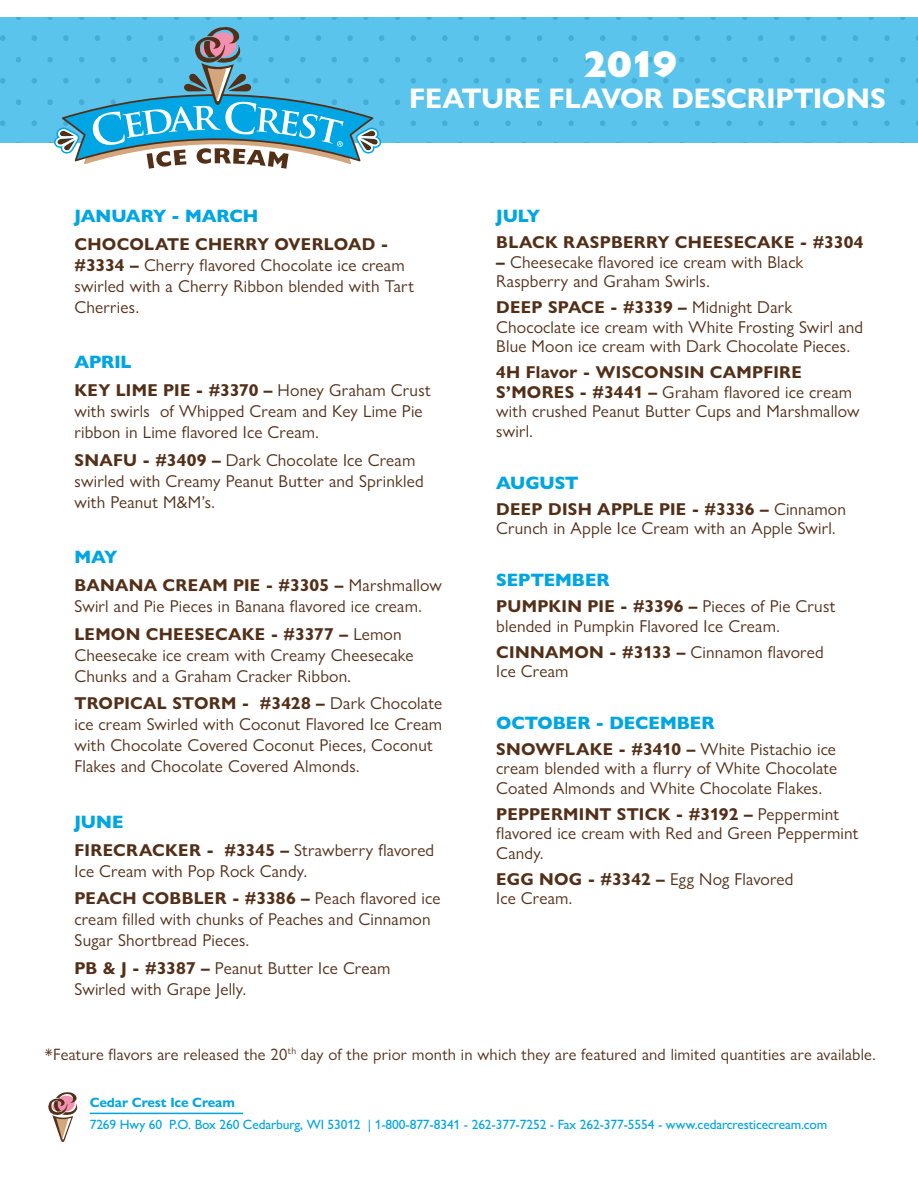
<style>
.page{position:relative;width:918px;height:1188px;background:#fff}
.page>*{position:absolute;margin:0;border:0;box-sizing:border-box;transform-origin:0 0}
.t1{font:800 37.5px "Gill Sans Nova";color:#fff}
.t2{font:700 28.5px "Gill Sans Nova";letter-spacing:-.01em;color:#fff}
.t3{font:800 18px "Gill Sans Nova";letter-spacing:-.005em;color:#00a5e3}
.t4{font:17.25px/21px "Gill Sans Nova";letter-spacing:.01em;color:#532f18}
.t5{font:17.25px/21px "Gill Sans Nova";letter-spacing:.01em;color:#54301a}
.t6{font:700 17.25px "Gill Sans Nova";letter-spacing:.02em;color:#532f18}
.t7{font:16.5px "Gill Sans Nova";letter-spacing:.01em;color:#532f18}
.t8{font:500 13.5px "Gill Sans Nova";letter-spacing:-.01em;color:#00a5e3}
.t9{font:700 13.5px "Gill Sans Nova";letter-spacing:-.01em;color:#00a5e3}
.s1{font-weight:700}
.s2{font-weight:700;color:#532f18}
</style>
<div class="page">
<svg style="left:48px;top:1092px;width:29px;height:50px"></svg>
<hr style="left:90px;top:1113px;width:153px;height:1px;background:#00a5e3">
<div style="left:0;top:17px;width:918px;height:126px;background:#5ac4ec"></div>
<svg style="left:47px;top:27px;width:337px;height:142px"></svg>
<p class="t1" style="left:582px;top:40px;width:97px">2019</p>
<p class="t2" style="left:409px;top:81px;width:478px">FEATURE FLAVOR DESCRIPTIONS</p>
<p class="t3" style="left:75px;top:205px;width:185px">JANUARY - MARCH</p>
<p class="t4" style="left:75px;top:233px;width:341px"><span class="s1">CHOCOLATE CHERRY OVERLOAD - #3334 –</span> Cherry flavored Chocolate ice cream swirled with a Cherry Ribbon blended with Tart<br>Cherries.</p>
<p class="t3" style="left:75px;top:351px;width:59px">APRIL</p>
<p class="t4" style="left:75px;top:379px;width:358px"><span class="s1">KEY LIME PIE - #3370 –</span> Honey Graham Crust with swirls of Whipped Cream and Key Lime Pie ribbon in Lime flavored Ice Cream.</p>
<p class="t4" style="left:75px;top:449px;width:351px"><span class="s1">SNAFU - #3409 –</span> Dark Chocolate Ice Cream swirled with Creamy Peanut Butter and Sprinkled with Peanut M&amp;M’s.</p>
<p class="t3" style="left:75px;top:546px;width:45px">MAY</p>
<p class="t4" style="left:75px;top:574px;width:369px"><span class="s1">BANANA CREAM PIE - #3305 –</span> Marshmallow<br>Swirl and Pie Pieces in Banana flavored ice cream.</p>
<p class="t4" style="left:75px;top:623px;width:341px"><span class="s1">LEMON CHEESECAKE - #3377 –</span> Lemon<br>Cheesecake ice cream with Creamy Cheesecake<br>Chunks and a Graham Cracker Ribbon.</p>
<p class="t4" style="left:75px;top:693px;width:369px"><span class="s1">TROPICAL STORM - #3428 –</span> Dark Chocolate ice cream Swirled with Coconut Flavored Ice Cream with Chocolate Covered Coconut Pieces, Coconut Flakes and Chocolate Covered Almonds.</p>
<p class="t3" style="left:75px;top:811px;width:50px">JUNE</p>
<p class="t4" style="left:75px;top:839px;width:361px"><span class="s1">FIRECRACKER - #3345 –</span> Strawberry flavored<br>Ice Cream with Pop Rock Candy.</p>
<p class="t5" style="left:75px;top:888px;width:367px"><span class="s2">PEACH COBBLER - #3386 –</span> Peach flavored ice cream filled with chunks of Peaches and Cinnamon<br>Sugar Shortbread Pieces.</p>
<p class="t4" style="left:75px;top:958px;width:318px"><span class="s1">PB &amp; J - #3387 –</span> Peanut Butter Ice Cream<br>Swirled with Grape Jelly.</p>
<p class="t3" style="left:496px;top:205px;width:45px">JULY</p>
<p class="t6" style="left:496px;top:232px;width:369px">BLACK RASPBERRY CHEESECAKE - #3304</p>
<p class="t4" style="left:496px;top:252px;width:309px;line-height:19.5px"><span class="s1">–</span> Cheesecake flavored ice cream with Black<br>Raspberry and Graham Swirls.</p>
<p class="t4" style="left:496px;top:297px;width:369px;line-height:19.5px"><span class="s1">DEEP SPACE - #3339 –</span> Midnight Dark<br>Chococlate ice cream with White Frosting Swirl and<br>Blue Moon ice cream with Dark Chocolate Pieces.</p>
<p class="t4" style="left:496px;top:362px;width:365px;line-height:19.5px"><span class="s1">4H Flavor - WISCONSIN CAMPFIRE<br>S’MORES - #3441 –</span> Graham flavored ice cream with crushed Peanut Butter Cups and Marshmallow swirl.</p>
<p class="t3" style="left:496px;top:471px;width:84px">AUGUST</p>
<p class="t4" style="left:496px;top:499px;width:351px;line-height:19.5px"><span class="s1">DEEP DISH APPLE PIE - #3336 –</span> Cinnamon<br>Crunch in Apple Ice Cream with an Apple Swirl.</p>
<p class="t3" style="left:496px;top:569px;width:115px">SEPTEMBER</p>
<p class="t4" style="left:496px;top:596px;width:341px;line-height:19.5px"><span class="s1">PUMPKIN PIE - #3396 –</span> Pieces of Pie Crust blended in Pumpkin Flavored Ice Cream.</p>
<p class="t4" style="left:496px;top:642px;width:329px;line-height:19.5px"><span class="s1">CINNAMON - #3133 –</span> Cinnamon flavored<br>Ice Cream</p>
<p class="t3" style="left:496px;top:712px;width:220px">OCTOBER - DECEMBER</p>
<p class="t4" style="left:496px;top:739px;width:342px;line-height:19.5px;text-align:justify"><span class="s1">SNOWFLAKE - #3410 –</span> White Pistachio ice cream blended with a flurry of White Chocolate Coated Almonds and White Chocolate Flakes.</p>
<p class="t4" style="left:496px;top:804px;width:364px;line-height:19.5px"><span class="s1">PEPPERMINT STICK - #3192 –</span> Peppermint flavored ice cream with Red and Green Peppermint<br>Candy.</p>
<p class="t4" style="left:496px;top:869px;width:299px;line-height:19.5px"><span class="s1">EGG NOG - #3342 –</span> Egg Nog Flavored<br>Ice Cream.</p>
<p class="t7" style="left:45px;top:1044px;width:832px">*Feature flavors are released the 20<sup>th</sup> day of the prior month in which they are featured and limited quantities are available.</p>
<p class="t9" style="left:90px;top:1094px;width:147px">Cedar Crest Ice Cream</p>
<p class="t8" style="left:90px;top:1116px;width:739px">7269 Hwy 60 P.O. Box 260 Cedarburg, WI 53012 | 1-800-877-8341 - 262-377-7252 - Fax 262-377-5554 - www.cedarcresticecream.com</p>
</div>
